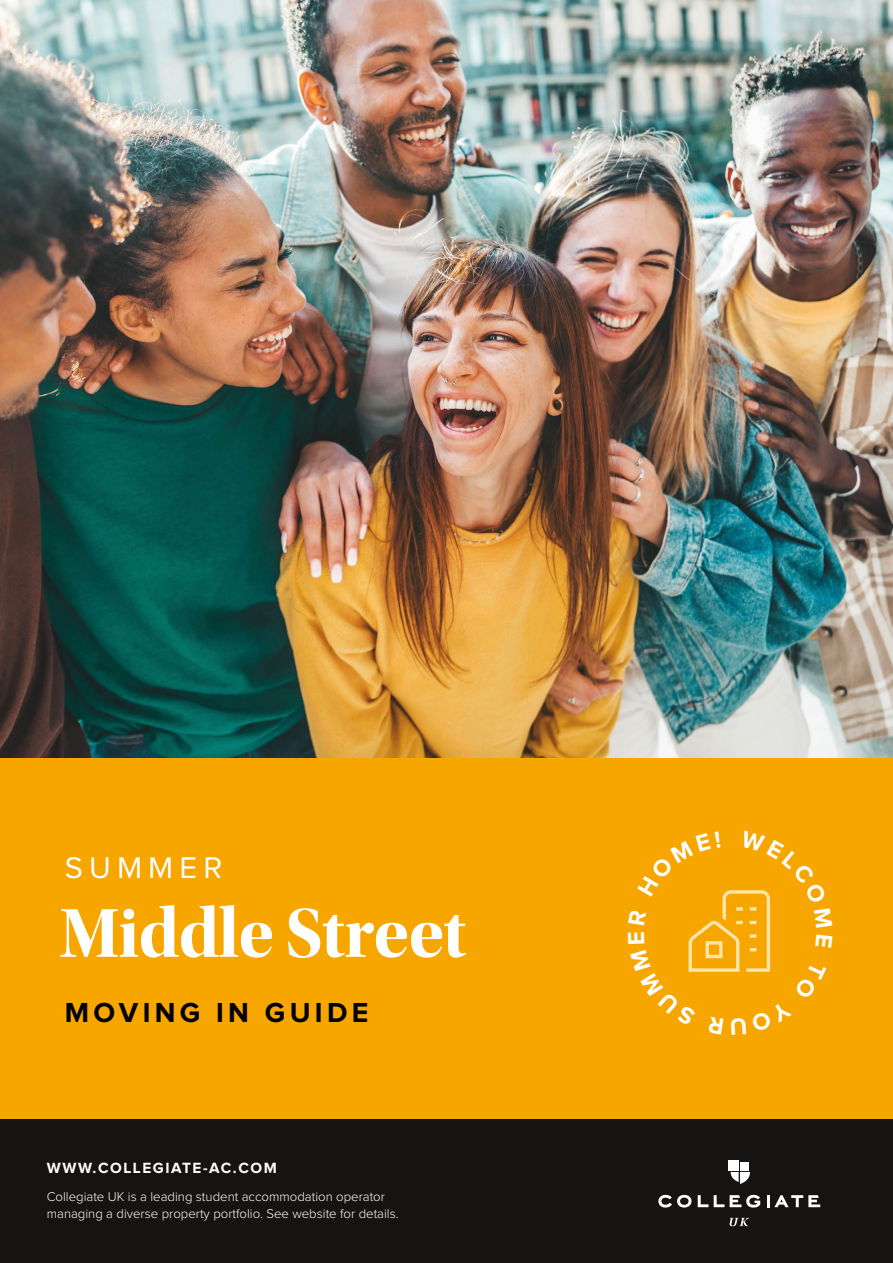
<style>
.page{position:relative;width:893px;height:1263px;background:#fff}
.page>*{position:absolute;margin:0;border:0;box-sizing:border-box;transform-origin:0 0}
.t1{font:72px "Utopia Std Bold Disp";letter-spacing:-.01em;color:#fff}
.t2{font:31.05px "Proxima Nova";letter-spacing:.2em;color:#fff}
.t3{font:700 28.5px "Proxima Nova";letter-spacing:.15em;color:#000}
.t4{font:700 15.3px "Proxima Nova";letter-spacing:.1em;color:#fff}
.t5{font:300 13.2px/16.5px "Proxima Nova";color:#fff}
</style>
<div class="page">
<img style="left:0;top:0;width:893px;height:759px">
<div style="left:0;top:1118px;width:893px;height:145px;background:#161412"></div>
<div style="left:740px;top:1162px;width:8px;height:8px;background:#fff"></div>
<svg style="left:731px;top:1172px;width:19px;height:12px"></svg>
<div style="left:729px;top:1160px;width:10px;height:10px;background:#fff"></div>
<svg style="left:658px;top:1195px;width:33px;height:12px"></svg>
<svg style="left:698px;top:1195px;width:10px;height:12px"></svg>
<svg style="left:714px;top:1195px;width:10px;height:12px"></svg>
<svg style="left:767px;top:1195px;width:53px;height:12px"></svg>
<svg style="left:730px;top:1195px;width:30px;height:12px"></svg>
<svg style="left:729px;top:1218px;width:20px;height:8px"></svg>
<div style="left:0;top:759px;width:893px;height:360px;background:#f7a600"></div>
<svg style="left:688px;top:890px;width:83px;height:82px"></svg>
<h2 class="t2" style="left:65px;top:853px;width:159px">SUMMER</h2>
<h1 class="t1" style="left:60px;top:893px;width:408px">Middle Street</h1>
<h3 class="t3" style="left:65px;top:1000px;width:305px">MOVING IN GUIDE</h3>
<p class="t4" style="left:47px;top:1161px;width:232px">WWW.COLLEGIATE-AC.COM</p>
<p class="t5" style="left:47px;top:1188px;width:353px">Collegiate UK is a leading student accommodation operator managing a diverse property portfolio. See website for details.</p>
</div>
